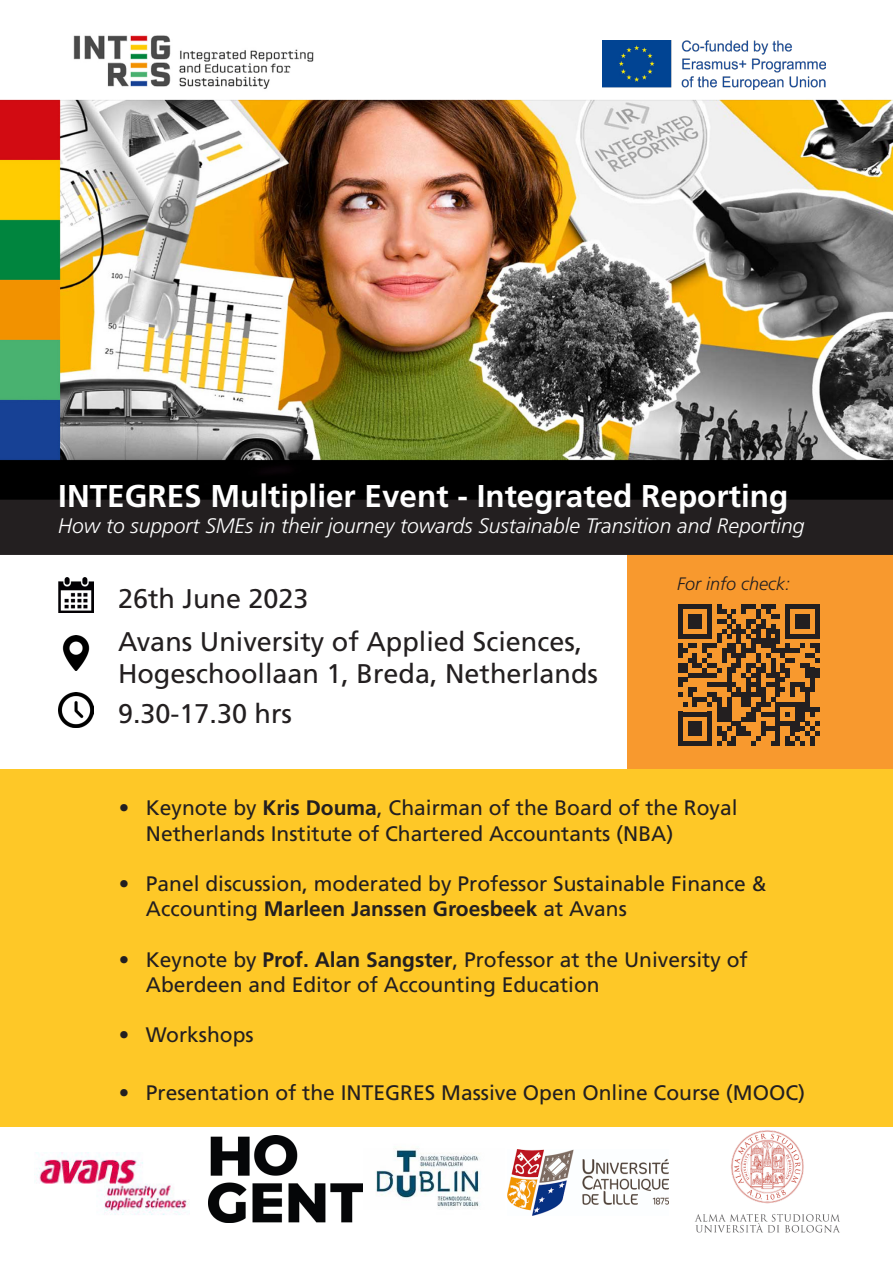
<style>
.page{position:relative;width:893px;height:1263px;background:#fff}
.page>*{position:absolute;margin:0;border:0;box-sizing:border-box;transform-origin:0 0}
.t1{font:700 31.5px "Frutiger LT Std";color:#fff}
.t2{font:27px/32.4px "Frutiger LT Std";color:#231f20}
.t3{font:21px/25.2px "Frutiger LT Std";color:#231f20}
.t4{font:italic 300 21px "Frutiger LT Std";color:#fff}
.t5{font:italic 300 18px "Frutiger LT Std";color:#231f20}
.s1{font-weight:700}
</style>
<div class="page">
<img style="left:0;top:35px;width:893px;height:465px">
<div style="left:628px;top:555px;width:265px;height:214px;background:#f8992e"></div>
<div style="left:0;top:769px;width:893px;height:358px;background:#fec827"></div>
<img style="left:35px;top:1153px;width:154px;height:62px">
<img style="left:694px;top:1130px;width:146px;height:103px">
<img style="left:507px;top:1149px;width:162px;height:66px">
<img style="left:376px;top:1148px;width:105px;height:60px">
<img style="left:208px;top:1135px;width:155px;height:87px">
<img style="left:602px;top:41px;width:223px;height:48px">
<svg style="left:678px;top:604px;width:141px;height:142px"></svg>
<img style="left:58px;top:578px;width:35px;height:35px">
<img style="left:58px;top:693px;width:35px;height:35px">
<img style="left:62px;top:635px;width:28px;height:35px">
<div style="left:0;top:500px;width:893px;height:55px;background:#231f20"></div>
<p class="t1" style="left:58px;top:478px;width:731px">INTEGRES Multiplier Event - Integrated Reporting</p>
<p class="t4" style="left:58px;top:513px;width:748px">How to support SMEs in their journey towards Sustainable Transition and Reporting</p>
<p class="t2" style="left:118px;top:583px;width:192px">26th June 2023</p>
<p class="t2" style="left:118px;top:625px;width:482px">Avans University of Applied Sciences,<br>Hogeschoollaan 1, Breda, Netherlands</p>
<p class="t2" style="left:118px;top:697px;width:176px">9.30-17.30 hrs</p>
<p class="t5" style="left:677px;top:573px;width:115px">For info check:</p>
<p class="t3" style="left:146px;top:795px;width:593px;text-indent:-27px">• Keynote by <span class="s1">Kris Douma</span>, Chairman of the Board of the Royal<br>Netherlands Institute of Chartered Accountants (NBA)</p>
<p class="t3" style="left:146px;top:871px;width:622px;text-indent:-27px">• Panel discussion, moderated by Professor Sustainable Finance &amp;<br>Accounting <span class="s1">Marleen Janssen Groesbeek</span> at Avans</p>
<p class="t3" style="left:146px;top:947px;width:603px;text-indent:-27px">• Keynote by <span class="s1">Prof. Alan Sangster</span>, Professor at the University of<br>Aberdeen and Editor of Accounting Education</p>
<p class="t3" style="left:119px;top:1022px;width:136px">• Workshops</p>
<p class="t3" style="left:119px;top:1080px;width:688px">• Presentation of the INTEGRES Massive Open Online Course (MOOC)</p>
</div>
